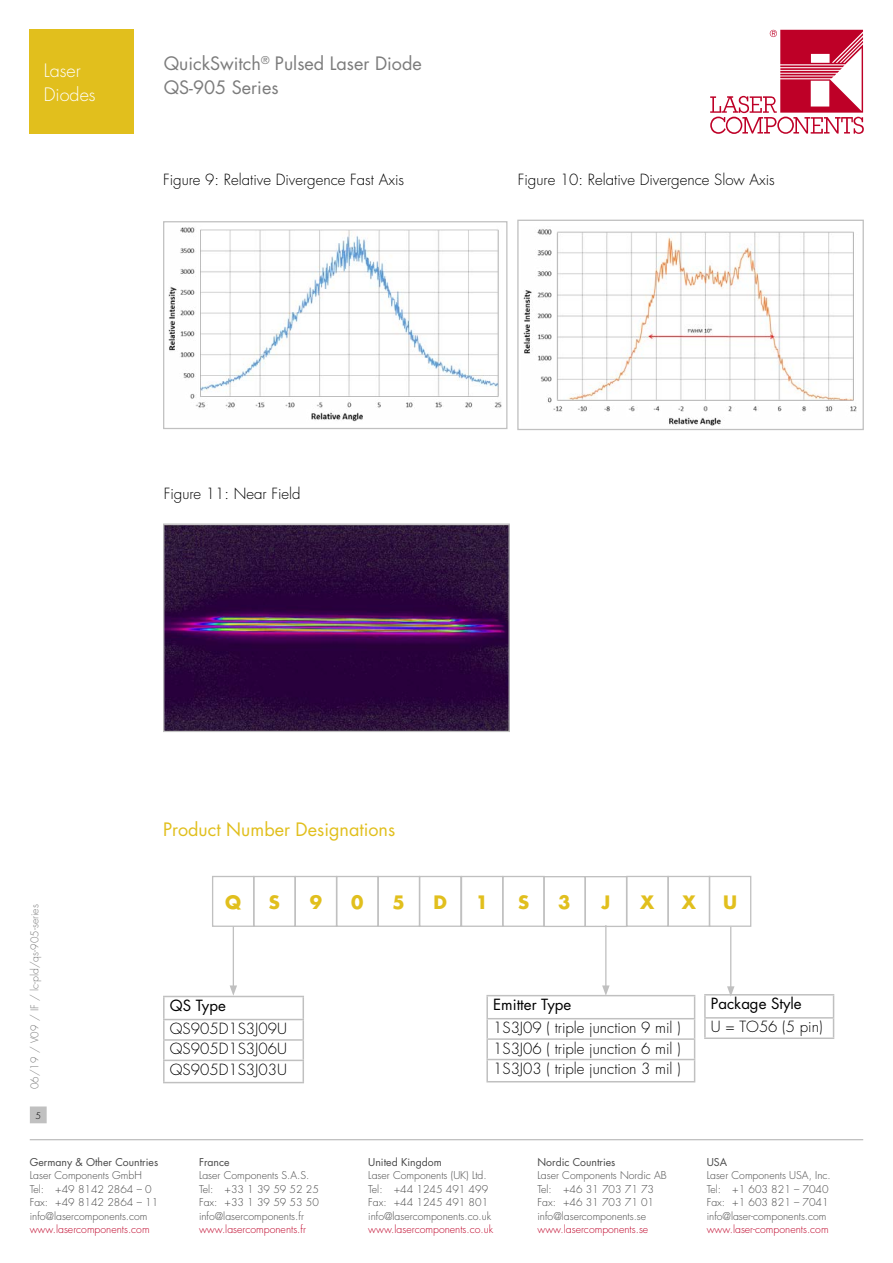
<style>
.page{position:relative;width:893px;height:1263px;background:#fff}
.page>*{position:absolute;margin:0;border:0;box-sizing:border-box;transform-origin:0 0}
.t1{font:18px/24px "Futura Std";color:#7c7c7c}
.t2{font:18px "Futura Std";color:#e1bf1d}
.t3{font:700 18px "Futura Std";color:#e1bf1d}
.t4{font:300 18px/24px "Futura Std";color:#fff}
.t5{font:300 15px/20.4px "Futura Std";color:#000;text-align:justify}
.t6{font:15px "Futura Std";color:#000}
.t7{font:300 10.5px/13.5px "Futura Std";color:#484848}
.t8{font:300 10.5px "Futura Std";color:#be0027}
.t9{font:10.5px "Futura Std";color:#484848}
.t10{font:300 10.5px "Futura Std";color:#7c7c7c}
.t11{font:300 9px "Futura Std";color:#000}
</style>
<div class="page">
<svg style="left:710px;top:30px;width:153px;height:104px"></svg>
<hr style="left:30px;top:1139px;width:833px;height:1px;background:#c0c0c0">
<div style="left:31px;top:1107px;width:15px;height:16px;background:#c0c0c0"></div>
<div style="left:30px;top:1106px;width:17px;height:17px;border:1px solid #c0c0c0"></div>
<div style="left:163px;top:221px;width:344px;height:208px;border:1px solid #c0c0c0"></div>
<div style="left:517px;top:220px;width:347px;height:210px;border:1px solid #c0c0c0"></div>
<img style="left:165px;top:525px;width:343px;height:205px">
<div style="left:163px;top:523px;width:347px;height:209px;border:1px solid #c0c0c0"></div>
<img style="left:168px;top:227px;width:334px;height:195px">
<img style="left:523px;top:229px;width:334px;height:197px">
<div style="left:212px;top:876px;width:42px;height:51px;border:1px solid #c0c0c0"></div>
<hr style="left:233px;top:926px;width:1px;height:62px;background:#c0c0c0">
<svg style="left:230px;top:985px;width:7px;height:11px"></svg>
<div style="left:253px;top:876px;width:43px;height:51px;border:1px solid #c0c0c0"></div>
<div style="left:295px;top:876px;width:42px;height:51px;border:1px solid #c0c0c0"></div>
<div style="left:336px;top:876px;width:43px;height:51px;border:1px solid #c0c0c0"></div>
<div style="left:461px;top:876px;width:42px;height:51px;border:1px solid #c0c0c0"></div>
<div style="left:502px;top:876px;width:43px;height:51px;border:1px solid #c0c0c0"></div>
<div style="left:378px;top:876px;width:42px;height:51px;border:1px solid #c0c0c0"></div>
<div style="left:419px;top:876px;width:43px;height:51px;border:1px solid #c0c0c0"></div>
<div style="left:709px;top:876px;width:42px;height:51px;border:1px solid #c0c0c0"></div>
<div style="left:543px;top:876px;width:43px;height:51px;border:1px solid #c0c0c0"></div>
<div style="left:585px;top:876px;width:42px;height:51px;border:1px solid #c0c0c0"></div>
<div style="left:626px;top:876px;width:43px;height:51px;border:1px solid #c0c0c0"></div>
<div style="left:668px;top:876px;width:42px;height:51px;border:1px solid #c0c0c0"></div>
<hr style="left:730px;top:927px;width:1px;height:62px;background:#c0c0c0">
<svg style="left:727px;top:986px;width:7px;height:10px"></svg>
<hr style="left:605px;top:925px;width:1px;height:63px;background:#c0c0c0">
<svg style="left:602px;top:985px;width:8px;height:10px"></svg>
<hr style="left:163px;top:996px;width:141px;height:1px;background:#c0c0c0">
<hr style="left:163px;top:997px;width:2px;height:22px;background:#c0c0c0">
<hr style="left:163px;top:1019px;width:141px;height:1px;background:#c0c0c0">
<hr style="left:163px;top:1039px;width:141px;height:2px;background:#c0c0c0">
<svg style="left:163px;top:1020px;width:2px;height:39px"></svg>
<hr style="left:163px;top:1059px;width:141px;height:2px;background:#c0c0c0">
<hr style="left:163px;top:1061px;width:2px;height:21px;background:#c0c0c0">
<svg style="left:303px;top:997px;width:1px;height:85px"></svg>
<hr style="left:163px;top:1082px;width:141px;height:1px;background:#c0c0c0">
<hr style="left:486px;top:995px;width:209px;height:1px;background:#c0c0c0">
<hr style="left:486px;top:996px;width:2px;height:22px;background:#c0c0c0">
<hr style="left:486px;top:1018px;width:209px;height:1px;background:#c0c0c0">
<hr style="left:486px;top:1038px;width:209px;height:2px;background:#c0c0c0">
<svg style="left:486px;top:1019px;width:2px;height:40px"></svg>
<hr style="left:486px;top:1059px;width:209px;height:1px;background:#c0c0c0">
<hr style="left:486px;top:1060px;width:2px;height:21px;background:#c0c0c0">
<svg style="left:694px;top:996px;width:1px;height:85px"></svg>
<hr style="left:486px;top:1081px;width:209px;height:1px;background:#c0c0c0">
<hr style="left:704px;top:994px;width:130px;height:1px;background:#c0c0c0">
<hr style="left:704px;top:995px;width:2px;height:22px;background:#c0c0c0">
<hr style="left:704px;top:1017px;width:130px;height:1px;background:#c0c0c0">
<svg style="left:704px;top:1018px;width:2px;height:19px"></svg>
<svg style="left:833px;top:995px;width:1px;height:42px"></svg>
<hr style="left:704px;top:1037px;width:130px;height:2px;background:#c0c0c0">
<div style="left:30px;top:30px;width:104px;height:104px;background:#e1bf1d"></div>
<h1 class="t4" style="left:44px;top:59px;width:53px">Laser<br>Diodes</h1>
<h1 class="t1" style="left:164px;top:52px;width:260px">QuickSwitch<sup>®</sup> Pulsed Laser Diode<br>QS-905 Series</h1>
<h2 class="t5" style="left:163px;top:169px;width:243px">Figure 9: Relative Divergence Fast Axis</h2>
<h2 class="t5" style="left:518px;top:169px;width:259px">Figure 10: Relative Divergence Slow Axis</h2>
<h2 class="t5" style="left:164px;top:484px;width:138px">Figure 11: Near Field</h2>
<p class="t10" style="left:28px;top:1089px;width:187px;rotate:-90deg">06/19 / V09 / IF / lc-pld/qs-905-series</p>
<p class="t11" style="left:35px;top:1110px;width:7px">5</p>
<h1 class="t2" style="left:163px;top:817px;width:234px">Product Number Designations</h1>
<h1 class="t3" style="left:225px;top:890px;width:17px">Q</h1>
<h1 class="t3" style="left:269px;top:890px;width:13px">S</h1>
<h1 class="t3" style="left:310px;top:890px;width:14px">9</h1>
<h1 class="t3" style="left:351px;top:890px;width:14px">0</h1>
<h1 class="t3" style="left:393px;top:890px;width:14px">5</h1>
<h1 class="t3" style="left:433px;top:890px;width:15px">D</h1>
<h1 class="t3" style="left:476px;top:890px;width:14px">1</h1>
<h1 class="t3" style="left:518px;top:890px;width:13px">S</h1>
<h1 class="t3" style="left:558px;top:890px;width:14px">3</h1>
<h1 class="t3" style="left:602px;top:890px;width:10px">J</h1>
<h1 class="t3" style="left:640px;top:890px;width:16px">X</h1>
<h1 class="t3" style="left:682px;top:890px;width:16px">X</h1>
<h1 class="t3" style="left:723px;top:890px;width:16px">U</h1>
<h2 class="t6" style="left:170px;top:996px;width:57px">QS Type</h2>
<h2 class="t5" style="left:170px;top:1019px;width:119px">QS905D1S3J09U QS905D1S3J06U QS905D1S3J03U</h2>
<h2 class="t6" style="left:493px;top:995px;width:80px">Emitter Type</h2>
<h2 class="t5" style="left:493px;top:1018px;width:189px">1S3J09 ( triple junction 9 mil )<br>1S3J06 ( triple junction 6 mil )<br>1S3J03 ( triple junction 3 mil )</h2>
<h2 class="t6" style="left:711px;top:994px;width:92px">Package Style</h2>
<h2 class="t5" style="left:711px;top:1017px;width:113px">U = TO56 (5 pin)</h2>
<p class="t9" style="left:30px;top:1155px;width:130px">Germany &amp; Other Countries</p>
<p class="t7" style="left:30px;top:1169px;width:130px">Laser Components GmbH<br>Tel: +49 8142 2864 – 0<br>Fax: +49 8142 2864 – 11 info@lasercomponents.com</p>
<p class="t8" style="left:30px;top:1223px;width:121px">www.lasercomponents.com</p>
<p class="t9" style="left:199px;top:1155px;width:32px">France</p>
<p class="t7" style="left:199px;top:1169px;width:121px">Laser Components S.A.S.<br>Tel: +33 1 39 59 52 25<br>Fax: +33 1 39 59 53 50 info@lasercomponents.fr</p>
<p class="t8" style="left:199px;top:1223px;width:108px">www.lasercomponents.fr</p>
<p class="t9" style="left:368px;top:1155px;width:75px">United Kingdom</p>
<p class="t7" style="left:368px;top:1169px;width:124px">Laser Components (UK) Ltd.<br>Tel: +44 1245 491 499<br>Fax: +44 1245 491 801 info@lasercomponents.co.uk</p>
<p class="t8" style="left:368px;top:1223px;width:126px">www.lasercomponents.co.uk</p>
<p class="t9" style="left:537px;top:1155px;width:79px">Nordic Countries</p>
<p class="t7" style="left:537px;top:1169px;width:131px">Laser Components Nordic AB<br>Tel: +46 31 703 71 73<br>Fax: +46 31 703 71 01 info@lasercomponents.se</p>
<p class="t8" style="left:537px;top:1223px;width:112px">www.lasercomponents.se</p>
<p class="t9" style="left:707px;top:1155px;width:22px">USA</p>
<p class="t7" style="left:707px;top:1169px;width:126px">Laser Components USA, Inc.<br>Tel: +1 603 821 – 7040<br>Fax: +1 603 821 – 7041 info@laser-components.com</p>
<p class="t8" style="left:707px;top:1223px;width:123px">www.laser-components.com</p>
</div>
